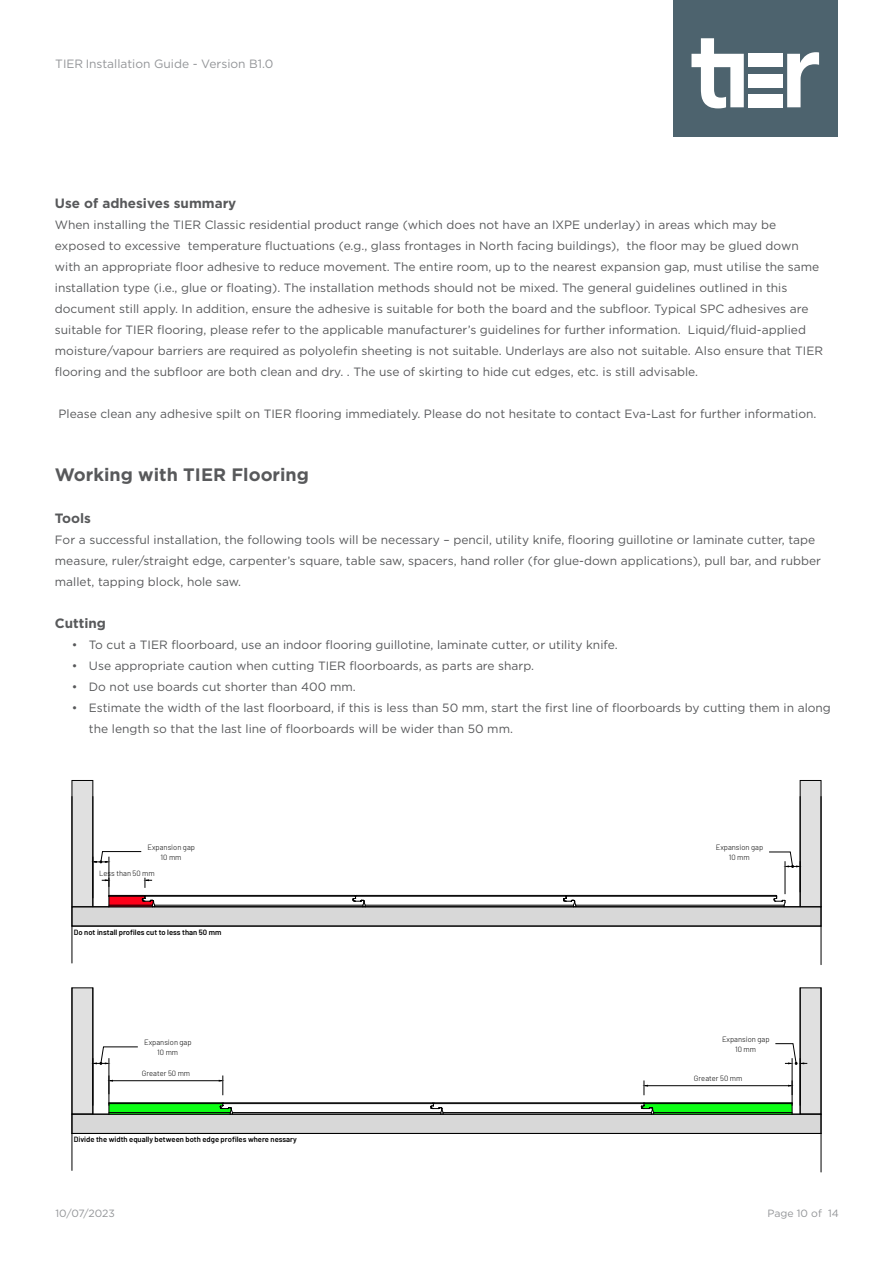
<style>
.page{position:relative;width:893px;height:1263px;background:#fff}
.page>*{position:absolute;margin:0;border:0;box-sizing:border-box;transform-origin:0 0}
.t1{font:700 18px "Gotham";color:#58595b}
.t2{font:700 13.5px "Gotham";color:#58595b}
.t3{font:12px/21px "Gotham";color:#58595b}
.t4{font:12px "Gotham";color:#939598}
.t5{font:10.5px "Gotham";color:#939598}
.t6{font:300 7.65px/10.4px "Barlow";color:#000;text-align:center}
.t7{font:600 7.65px "Barlow";color:#000}
</style>
<div class="page">
<div style="left:673px;top:0;width:165px;height:137px;background:#4d636e"></div>
<svg style="left:691px;top:38px;width:53px;height:70px"></svg>
<div style="left:748px;top:54px;width:34px;height:13px;background:#fff"></div>
<div style="left:748px;top:94px;width:34px;height:13px;background:#fff"></div>
<div style="left:748px;top:74px;width:34px;height:13px;background:#fff"></div>
<svg style="left:787px;top:52px;width:32px;height:55px"></svg>
<div style="left:72px;top:988px;width:21px;height:126px;background:#e0e0e0"></div>
<div style="left:72px;top:987px;width:21px;height:127px;border:1px solid #000"></div>
<div style="left:800px;top:988px;width:21px;height:126px;background:#e0e0e0"></div>
<div style="left:72px;top:780px;width:21px;height:127px;background:#e0e0e0"></div>
<div style="left:72px;top:780px;width:21px;height:127px;border:1px solid #000"></div>
<div style="left:800px;top:780px;width:21px;height:127px;background:#e0e0e0"></div>
<div style="left:72px;top:907px;width:749px;height:19px;background:#d8d8d8"></div>
<div style="left:72px;top:1114px;width:749px;height:19px;background:#d8d8d8"></div>
<hr style="left:365px;top:905px;width:208px;height:1px;background:#000">
<hr style="left:356px;top:896px;width:209px;height:1px;background:#000">
<hr style="left:443px;top:1112px;width:208px;height:1px;background:#000">
<hr style="left:434px;top:1103px;width:209px;height:1px;background:#000">
<svg style="left:72px;top:907px;width:1px;height:19px"></svg>
<svg style="left:821px;top:907px;width:1px;height:19px"></svg>
<svg style="left:72px;top:1115px;width:1px;height:18px"></svg>
<hr style="left:356px;top:895px;width:209px;height:1px;background:#000">
<hr style="left:434px;top:1102px;width:209px;height:1px;background:#000">
<hr style="left:72px;top:906px;width:37px;height:1px;background:#000">
<hr style="left:365px;top:906px;width:208px;height:1px;background:#000">
<hr style="left:72px;top:926px;width:749px;height:1px;background:#000">
<hr style="left:784px;top:906px;width:37px;height:1px;background:#000">
<hr style="left:72px;top:1133px;width:749px;height:1px;background:#000">
<hr style="left:72px;top:1114px;width:37px;height:1px;background:#000">
<hr style="left:443px;top:1114px;width:208px;height:1px;background:#000">
<svg style="left:109px;top:895px;width:257px;height:12px"></svg>
<svg style="left:109px;top:1102px;width:335px;height:13px"></svg>
<svg style="left:641px;top:1102px;width:181px;height:31px"></svg>
<hr style="left:645px;top:1102px;width:147px;height:1px;background:#000">
<hr style="left:821px;top:926px;width:1px;height:39px;background:#000">
<hr style="left:72px;top:988px;width:1px;height:126px;background:#000">
<hr style="left:72px;top:1133px;width:1px;height:37px;background:#000">
<hr style="left:93px;top:988px;width:1px;height:126px;background:#000">
<hr style="left:800px;top:988px;width:1px;height:126px;background:#000">
<hr style="left:821px;top:1133px;width:1px;height:39px;background:#000">
<hr style="left:821px;top:988px;width:1px;height:126px;background:#000">
<hr style="left:72px;top:796px;width:1px;height:111px;background:#000">
<hr style="left:72px;top:926px;width:1px;height:37px;background:#000">
<hr style="left:93px;top:796px;width:1px;height:111px;background:#000">
<hr style="left:800px;top:796px;width:1px;height:111px;background:#000">
<hr style="left:821px;top:796px;width:1px;height:111px;background:#000">
<svg style="left:102px;top:875px;width:7px;height:12px"></svg>
<svg style="left:145px;top:877px;width:7px;height:11px"></svg>
<hr style="left:112px;top:1080px;width:107px;height:1px;background:#000">
<svg style="left:219px;top:1075px;width:5px;height:20px"></svg>
<hr style="left:648px;top:1085px;width:140px;height:1px;background:#000">
<svg style="left:788px;top:1080px;width:4px;height:15px"></svg>
<svg style="left:644px;top:1080px;width:4px;height:15px"></svg>
<hr style="left:792px;top:1063px;width:1px;height:42px;background:#000">
<svg style="left:775px;top:1043px;width:32px;height:22px"></svg>
<hr style="left:109px;top:1063px;width:1px;height:42px;background:#000">
<svg style="left:93px;top:1046px;width:45px;height:19px"></svg>
<svg style="left:563px;top:851px;width:238px;height:56px"></svg>
<hr style="left:109px;top:862px;width:1px;height:35px;background:#000">
<svg style="left:93px;top:851px;width:49px;height:12px"></svg>
<p class="t4" style="left:55px;top:56px;width:220px">TIER Installation Guide - Version B1.0</p>
<p class="t2" style="left:55px;top:194px;width:183px">Use of adhesives summary</p>
<p class="t3" style="left:55px;top:214px;width:770px">When installing the TIER Classic residential product range (which does not have an IXPE underlay) in areas which may be exposed to excessive temperature fluctuations (e.g., glass frontages in North facing buildings), the floor may be glued down with an appropriate floor adhesive to reduce movement. The entire room, up to the nearest expansion gap, must utilise the same installation type (i.e., glue or floating). The installation methods should not be mixed. The general guidelines outlined in this document still apply. In addition, ensure the adhesive is suitable for both the board and the subfloor. Typical SPC adhesives are suitable for TIER flooring, please refer to the applicable manufacturer’s guidelines for further information. Liquid/fluid-applied moisture/vapour barriers are required as polyolefin sheeting is not suitable. Underlays are also not suitable. Also ensure that TIER flooring and the subfloor are both clean and dry. . The use of skirting to hide cut edges, etc. is still advisable.</p>
<p class="t3" style="left:58px;top:403px;width:759px">Please clean any adhesive spilt on TIER flooring immediately. Please do not hesitate to contact Eva-Last for further information.</p>
<h1 class="t1" style="left:55px;top:462px;width:256px">Working with TIER Flooring</h1>
<p class="t2" style="left:55px;top:509px;width:38px">Tools</p>
<p class="t3" style="left:55px;top:529px;width:768px">For a successful installation, the following tools will be necessary – pencil, utility knife, flooring guillotine or laminate cutter, tape measure, ruler/straight edge, carpenter’s square, table saw, spacers, hand roller (for glue-down applications), pull bar, and rubber mallet, tapping block, hole saw.</p>
<p class="t2" style="left:55px;top:614px;width:53px">Cutting</p>
<p class="t3" style="left:72px;top:634px;width:547px">• To cut a TIER floorboard, use an indoor flooring guillotine, laminate cutter, or utility knife.</p>
<p class="t3" style="left:72px;top:655px;width:464px">• Use appropriate caution when cutting TIER floorboards, as parts are sharp.</p>
<p class="t3" style="left:72px;top:676px;width:285px">• Do not use boards cut shorter than 400 mm.</p>
<p class="t3" style="left:89px;top:697px;width:743px;text-indent:-17px">• Estimate the width of the last floorboard, if this is less than 50 mm, start the first line of floorboards by cutting them in along the length so that the last line of floorboards will be wider than 50 mm.</p>
<p class="t6" style="left:147px;top:841px;width:49px">Expansion gap<br>10 mm</p>
<p class="t6" style="left:99px;top:867px;width:57px">Less than 50 mm</p>
<p class="t7" style="left:74px;top:926px;width:149px">Do not install profiles cut to less than 50 mm</p>
<p class="t6" style="left:144px;top:1036px;width:49px">Expansion gap<br>10 mm</p>
<p class="t6" style="left:142px;top:1068px;width:50px">Greater 50 mm</p>
<p class="t7" style="left:74px;top:1133px;width:224px">Divide the width equally between both edge profiles where nessary</p>
<p class="t6" style="left:716px;top:841px;width:49px">Expansion gap<br>10 mm</p>
<p class="t6" style="left:722px;top:1033px;width:49px">Expansion gap<br>10 mm</p>
<p class="t6" style="left:694px;top:1073px;width:50px">Greater 50 mm</p>
<p class="t5" style="left:56px;top:1207px;width:61px">10/07/2023</p>
<p class="t5" style="left:767px;top:1207px;width:73px">Page 10 of 14</p>
</div>
